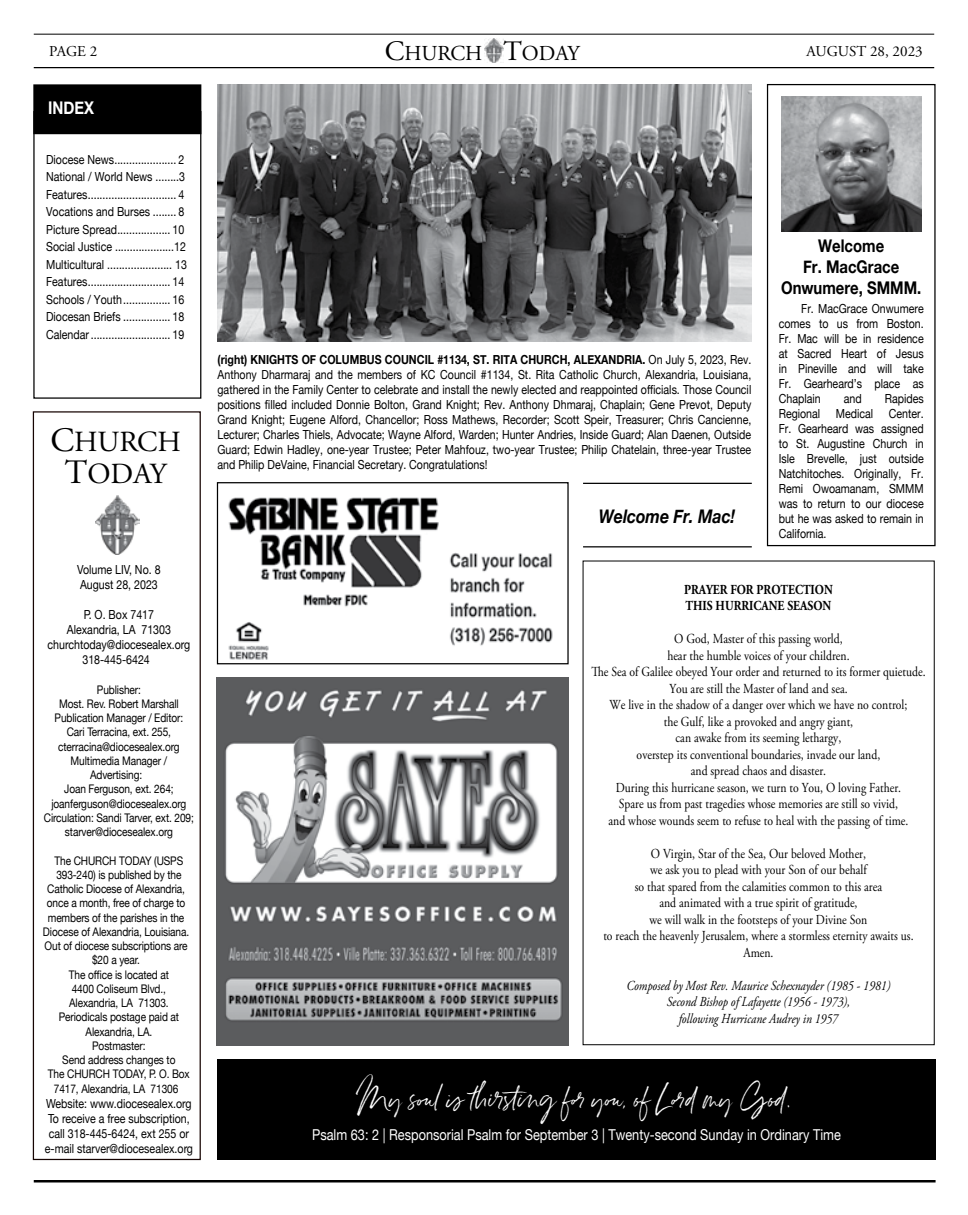
<style>
.page{position:relative;width:968px;height:1215px;background:#fff}
.page>*{position:absolute;margin:0;border:0;box-sizing:border-box;transform-origin:0 0}
.t1{font:29.12px/32.5px "Adobe Garamond Pro";color:#000;text-align:center}
.t2{font:26.25px "Belluga Wide";color:#fff;scale:.85 1}
.t3{font:21.25px "Adobe Garamond Pro";color:#000}
.t4{font:italic 700 18.75px "Helvetica Neue";color:#000;scale:.85 1}
.t5{font:700 17.5px/21px "Helvetica Neue";color:#000;text-align:center;scale:.85 1}
.t6{font:700 17.5px "Helvetica Neue";color:#fff;scale:.85 1}
.t7{font:15px "Helvetica Neue";color:#fff;scale:.85 1}
.t8{font:15px "Adobe Garamond Pro";color:#000}
.t9{font:13.75px/16.5px "Adobe Garamond Pro";color:#000;text-align:center;scale:.85 1}
.t10{font:italic 13.75px/16.5px "Adobe Garamond Pro";color:#000;text-align:center;scale:.85 1}
.t11{font:700 13.75px/16.5px "Adobe Garamond Pro";color:#000;scale:.85 1}
.t12{font:12.5px/15px "Helvetica Neue";color:#000;text-align:justify;scale:.85 1}
.t13{font:11.88px/14.2px "Helvetica Neue";letter-spacing:-.01em;color:#000;text-align:center;scale:.85 1}
.s1{font-size:28.12px}
.s2{font-size:34.12px}
.s3{font-weight:700}
</style>
<div class="page">
<hr style="left:34px;top:67px;width:900px;height:1px;background:#000">
<hr style="left:34px;top:1180px;width:901px;height:2px;background:#000">
<img style="left:485px;top:38px;width:18px;height:25px">
<hr style="left:34px;top:34px;width:900px;height:1px;background:#000">
<div style="left:34px;top:85px;width:167px;height:49px;background:#000"></div>
<div style="left:33px;top:84px;width:168px;height:50px;border:1px solid #000"></div>
<div style="left:33px;top:111px;width:168px;height:288px;border:1px solid #000"></div>
<div style="left:33px;top:411px;width:168px;height:749px;border:1px solid #160402"></div>
<img style="left:95px;top:496px;width:44px;height:58px">
<div style="left:217px;top:1059px;width:718px;height:101px;background:#000"></div>
<div style="left:767px;top:84px;width:168px;height:462px;border:1px solid #000"></div>
<img style="left:781px;top:96px;width:140px;height:136px">
<img style="left:217px;top:84px;width:534px;height:257px">
<img style="left:217px;top:678px;width:351px;height:367px">
<img style="left:228px;top:497px;width:325px;height:163px">
<div style="left:217px;top:482px;width:351px;height:182px;border:1px solid #000"></div>
<hr style="left:583px;top:483px;width:168px;height:1px;background:#000">
<hr style="left:583px;top:546px;width:168px;height:1px;background:#000">
<p class="t8" style="left:49px;top:42px;width:50px">PAGE 2</p>
<h3 class="t3" style="left:385px;top:41px;width:196px"><span class="s1">C</span>HURCH <span class="s1">T</span>ODAY</h3>
<p class="t8" style="left:806px;top:42px;width:118px">AUGUST 28, 2023</p>
<h3 class="t6" style="left:48px;top:94px;width:56px">INDEX</h3>
<p class="t12" style="left:46px;top:151px;width:167px;line-height:17.5px;text-align:left">Diocese News..................... 2<br>National / World News ........3<br>Features.............................. 4<br>Vocations and Burses ........ 8<br>Picture Spread.................. 10<br>Social Justice ....................12<br>Multicultural ...................... 13<br>Features............................ 14<br>Schools / Youth................ 16<br>Diocesan Briefs ................ 18<br>Calendar ........................... 19</p>
<h1 class="t1" style="left:50px;top:426px;width:132px"><span class="s2">C</span>HURCH<br><span class="s2">T</span>ODAY</h1>
<p class="t12" style="left:77px;top:563px;width:99px">Volume LIV, No. 8<br>August 28, 2023</p>
<p class="t12" style="left:48px;top:608px;width:169px;text-align:center">P. O. Box 7417<br>Alexandria, LA 71303 churchtoday@diocesealex.org<br>318-445-6424</p>
<p class="t13" style="left:44px;top:683px;width:178px">Publisher:<br>Most. Rev. Robert Marshall<br>Publication Manager / Editor:<br>Cari Terracina, ext. 255, cterracina@diocesealex.org<br>Multimedia Manager /<br>Advertising:<br>Joan Ferguson, ext. 264; joanferguson@diocesealex.org<br>Circulation: Sandi Tarver, ext. 209; starver@diocesealex.org</p>
<p class="t13" style="left:43px;top:854px;width:174px">The CHURCH TODAY (USPS<br>393-240) is published by the<br>Catholic Diocese of Alexandria, once a month, free of charge to members of the parishes in the<br>Diocese of Alexandria, Louisiana.<br>Out of diocese subscriptions are $20 a year.<br>The office is located at<br>4400 Coliseum Blvd.,<br>Alexandria, LA 71303.<br>Periodicals postage paid at<br>Alexandria, LA.<br>Postmaster:<br>Send address changes to<br>The CHURCH TODAY, P. O. Box<br>7417, Alexandria, LA 71306</p>
<p class="t12" style="left:45px;top:1096px;width:176px;text-align:center">Website: www.diocesealex.org<br>To receive a free subscription, call 318-445-6424, ext 255 or e-mail starver@diocesealex.org</p>
<p class="t12" style="left:217px;top:353px;width:629px"><span class="s3">(right) KNIGHTS OF COLUMBUS COUNCIL #1134, ST. RITA CHURCH, ALEXANDRIA.</span> On July 5, 2023, Rev.<br>Anthony Dharmaraj and the members of KC Council #1134, St. Rita Catholic Church, Alexandria, Louisiana, gathered in the Family Center to celebrate and install the newly elected and reappointed officials. Those Council positions filled included Donnie Bolton, Grand Knight; Rev. Anthony Dhmaraj, Chaplain; Gene Prevot, Deputy Grand Knight; Eugene Alford, Chancellor; Ross Mathews, Recorder; Scott Speir, Treasurer; Chris Cancienne, Lecturer; Charles Thiels, Advocate; Wayne Alford, Warden; Hunter Andries, Inside Guard; Alan Daenen, Outside Guard; Edwin Hadley, one-year Trustee; Peter Mahfouz, two-year Trustee; Philip Chatelain, three-year Trustee and Philip DeVaine, Financial Secretary. Congratulations!</p>
<h3 class="t4" style="left:599px;top:502px;width:162px">Welcome Fr. Mac!</h3>
<h3 class="t5" style="left:781px;top:236px;width:166px">Welcome<br>Fr. MacGrace<br>Onwumere, SMMM.</h3>
<p class="t12" style="left:778px;top:302px;width:172px;text-indent:23px">Fr. MacGrace Onwumere comes to us from Boston.<br>Fr. Mac will be in residence at Sacred Heart of Jesus in Pineville and will take Fr. Gearheard’s place as Chaplain</p>
<p class="t12" style="left:778px;top:392px;width:172px;text-indent:106px">Rapides Regional Medical Center.<br>Fr. Gearheard was assigned to St. Augustine Church in Isle Brevelle, just outside Natchitoches. Originally, Fr.<br>Remi Owoamanam, SMMM was to return to our diocese but he was asked to remain in California.</p>
<p class="t12" style="left:843px;top:392px;width:23px">and</p>
<p class="t11" style="left:684px;top:581px;width:177px">PRAYER FOR PROTECTION<br>THIS HURRICANE SEASON</p>
<p class="t9" style="left:591px;top:631px;width:395px">O God, Master of this passing world,<br>hear the humble voices of your children.<br>The Sea of Galilee obeyed Your order and returned to its former quietude.<br>You are still the Master of land and sea.<br>We live in the shadow of a danger over which we have no control;<br>the Gulf, like a provoked and angry giant,<br>can awake from its seeming lethargy,<br>overstep its conventional boundaries, invade our land,<br>and spread chaos and disaster.<br>During this hurricane season, we turn to You, O loving Father.<br>Spare us from past tragedies whose memories are still so vivid,<br>and whose wounds seem to refuse to heal with the passing of time.</p>
<p class="t9" style="left:603px;top:845px;width:366px">O Virgin, Star of the Sea, Our beloved Mother,<br>we ask you to plead with your Son of our behalf<br>so that spared from the calamities common to this area<br>and animated with a true spirit of gratitude,<br>we will walk in the footsteps of your Divine Son<br>to reach the heavenly Jerusalem, where a stormless eternity awaits us.<br>Amen.</p>
<p class="t10" style="left:626px;top:977px;width:312px">Composed by Most Rev. Maurice Schexnayder (1985 - 1981)<br>Second Bishop of Lafayette (1956 - 1973),<br>following Hurricane Audrey in 1957</p>
<h2 class="t2" style="left:361px;top:1082px;width:507px">My soul is thirsting for you, of Lord my God.</h2>
<p class="t7" style="left:312px;top:1124px;width:623px">Psalm 63: 2 | Responsorial Psalm for September 3 | Twenty-second Sunday in Ordinary Time</p>
</div>
